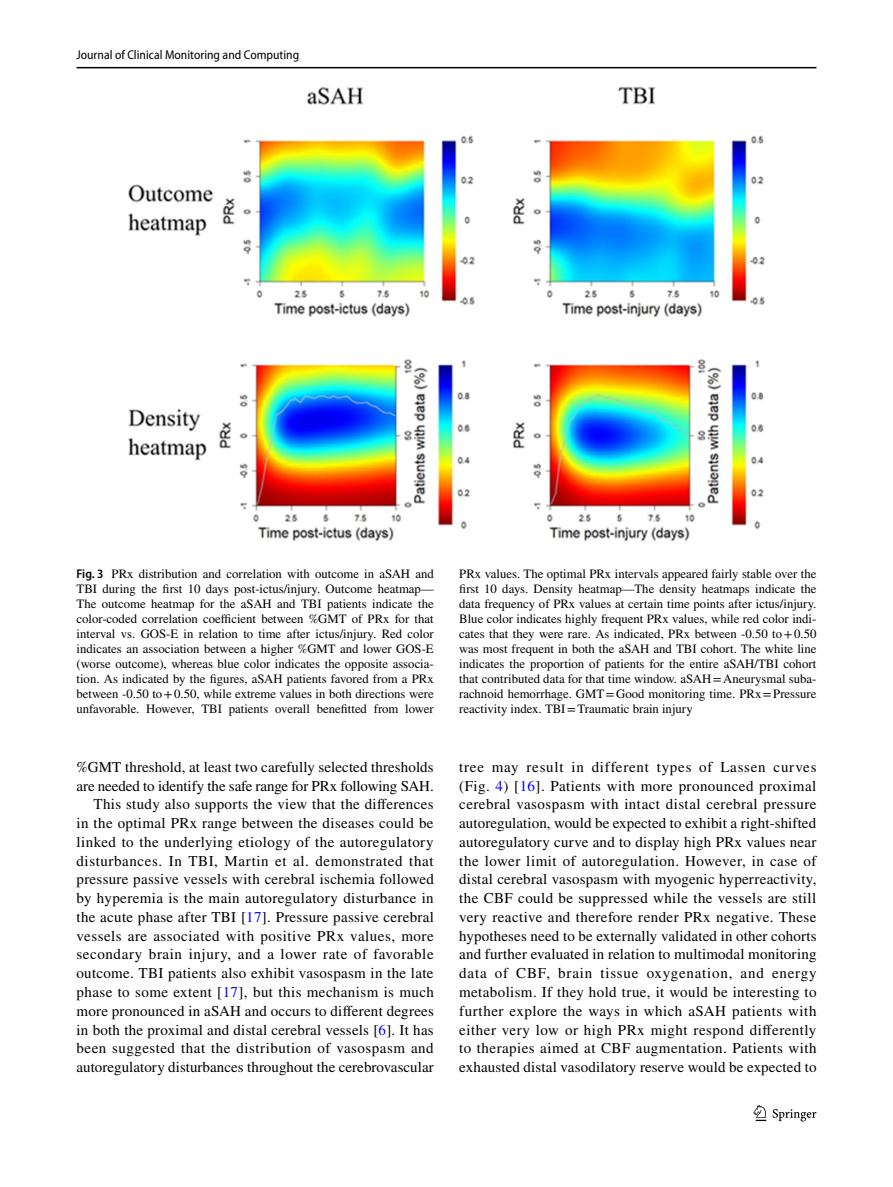
<style>
.page{position:relative;width:893px;height:1187px;background:#fff}
.page>*{position:absolute;margin:0;border:0;box-sizing:border-box;transform-origin:0 0}
.t1{font:15px/18.8px "STIX";letter-spacing:.02em;color:#000;text-align:right}
.t2{font:12.75px/15px "STIX";color:#000;text-align:justify}
.t3{font:semi-condensed 12.75px "Myriad Pro";color:#000}
.s1{font-family:"Myriad Pro";font-weight:600;font-stretch:semi-condensed}
.s2{color:#00f}
</style>
<div class="page">
<hr style="left:77px;top:67px;width:739px;height:1px;background:#000">
<svg style="left:753px;top:1105px;width:13px;height:15px"></svg>
<svg style="left:773px;top:1109px;width:43px;height:12px"></svg>
<img style="left:128px;top:87px;width:637px;height:455px">
<p class="t3" style="left:77px;top:48px;width:224px">Journal of Clinical Monitoring and Computing</p>
<p class="t2" style="left:77px;top:567px;width:359px"><span class="s1">Fig. 3</span> PRx distribution and correlation with outcome in aSAH and TBI during the first 10 days post-ictus/injury. Outcome heatmap— The outcome heatmap for the aSAH and TBI patients indicate the color-coded correlation coefficient between %GMT of PRx for that interval vs. GOS-E in relation to time after ictus/injury. Red color indicates an association between a higher %GMT and lower GOS-E (worse outcome), whereas blue color indicates the opposite associa&shy;tion. As indicated by the figures, aSAH patients favored from a PRx between -0.50 to+0.50, while extreme values in both directions were unfavorable. However, TBI patients overall benefitted from lower</p>
<p class="t2" style="left:459px;top:567px;width:359px">PRx values. The optimal PRx intervals appeared fairly stable over the first 10 days. Density heatmap—The density heatmaps indicate the data frequency of PRx values at certain time points after ictus/injury.<br>Blue color indicates highly frequent PRx values, while red color indi&shy;cates that they were rare. As indicated, PRx between -0.50 to+0.50 was most frequent in both the aSAH and TBI cohort. The white line indicates the proportion of patients for the entire aSAH/TBI cohort that contributed data for that time window. aSAH=Aneurysmal suba&shy;rachnoid hemorrhage. GMT=Good monitoring time. PRx=Pressure reactivity index. TBI=Traumatic brain injury</p>
<p class="t1" style="left:77px;top:758px;width:359px">%GMT threshold, at least two carefully selected thresholds are needed to identify the safe range for PRx following SAH.<br>This study also supports the view that the differences<br>in the optimal PRx range between the diseases could be linked to the underlying etiology of the autoregulatory disturbances. In TBI, Martin et al. demonstrated that pressure passive vessels with cerebral ischemia followed by hyperemia is the main autoregulatory disturbance in the acute phase after TBI [<span class="s2">17</span>]. Pressure passive cerebral vessels are associated with positive PRx values, more secondary brain injury, and a lower rate of favorable outcome. TBI patients also exhibit vasospasm in the late phase to some extent [<span class="s2">17</span>], but this mechanism is much more pronounced in aSAH and occurs to different degrees in both the proximal and distal cerebral vessels [<span class="s2">6</span>]. It has been suggested that the distribution of vasospasm and autoregulatory disturbances throughout the cerebrovascular</p>
<p class="t1" style="left:459px;top:758px;width:359px;text-align:justify">tree may result in different types of Lassen curves (Fig. <span class="s2">4</span>) [<span class="s2">16</span>]. Patients with more pronounced proximal cerebral vasospasm with intact distal cerebral pressure autoregulation, would be expected to exhibit a right-shifted autoregulatory curve and to display high PRx values near the lower limit of autoregulation. However, in case of distal cerebral vasospasm with myogenic hyperreactivity, the CBF could be suppressed while the vessels are still very reactive and therefore render PRx negative. These hypotheses need to be externally validated in other cohorts and further evaluated in relation to multimodal monitoring data of CBF, brain tissue oxygenation, and energy metabolism. If they hold true, it would be interesting to further explore the ways in which aSAH patients with either very low or high PRx might respond differently to therapies aimed at CBF augmentation. Patients with exhausted distal vasodilatory reserve would be expected to</p>
</div>
